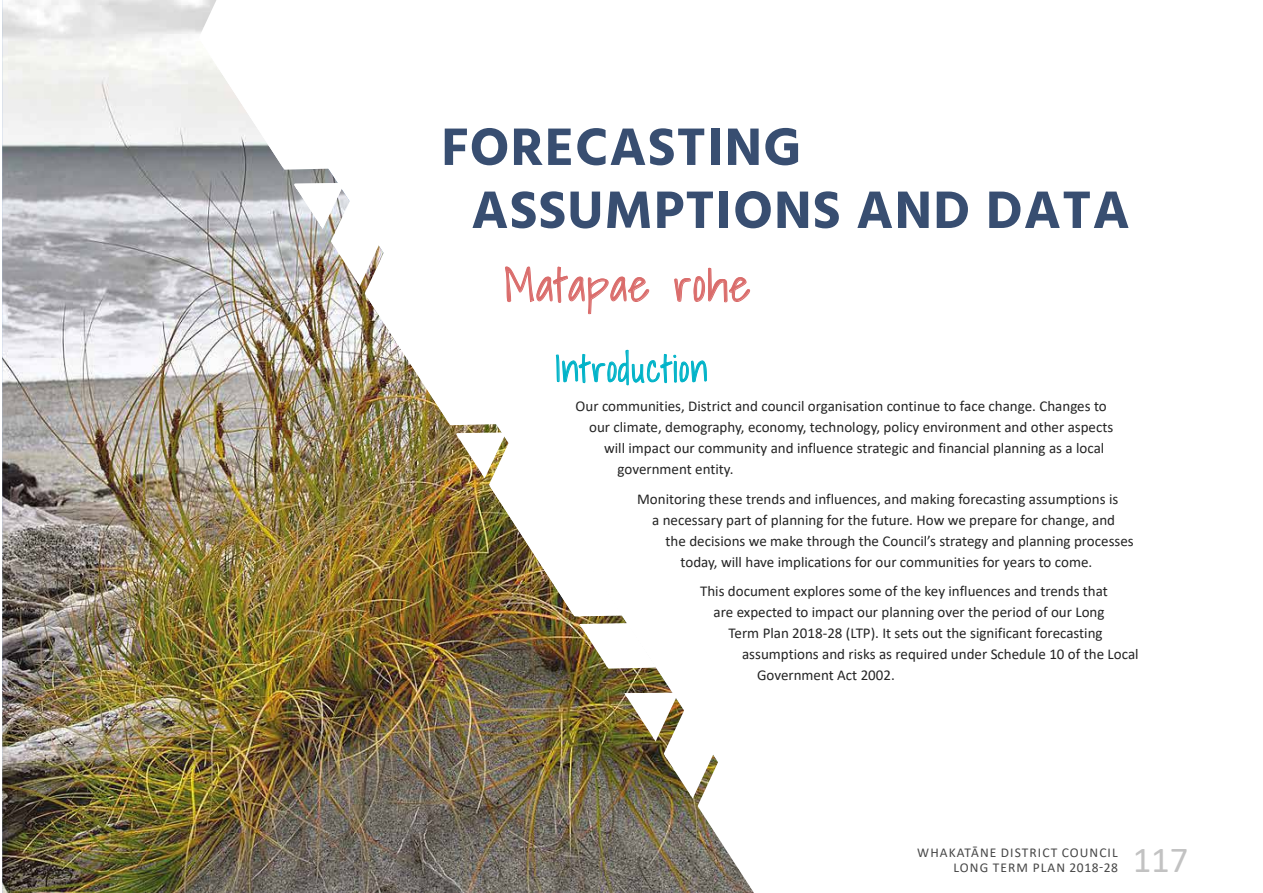
<style>
.page{position:relative;width:1263px;height:893px;background:#fff}
.page>*{position:absolute;margin:0;border:0;box-sizing:border-box;transform-origin:0 0}
.t1{font:700 54px/63px "Hind";letter-spacing:.02em;color:#384e71}
.t2{font:300 45px "Shadows Into";letter-spacing:.04em;color:#da6c6b}
.t3{font:36.75px "Calibri";color:#c2c2c2}
.t4{font:300 36px "Shadows Into";letter-spacing:.04em;color:#00b3c8}
.t5{font:15px "Calibri";color:#242424}
.t6{font:13.5px/14.5px "Calibri";letter-spacing:.08em;color:#464646;text-align:right}
</style>
<div class="page">
<img style="left:2px;top:0;width:749px;height:893px">
<svg style="left:194px;top:0;width:143px;height:172px"></svg>
<svg style="left:174px;top:0;width:8px;height:108px"></svg>
<img style="left:231px;top:180px;width:519px;height:494px">
<img style="left:420px;top:689px;width:334px;height:204px">
<h1 class="t1" style="left:471px;top:115px;width:660px;text-indent:-30px">FORECASTING<br>ASSUMPTIONS AND DATA</h1>
<h2 class="t2" style="left:504px;top:249px;width:248px">Matapae rohe</h2>
<h3 class="t4" style="left:555px;top:340px;width:155px">Introduction</h3>
<p class="t5" style="left:576px;top:396px;width:533px">Our communities, District and council organisation continue to face change. Changes to</p>
<p class="t5" style="left:589px;top:417px;width:526px">our climate, demography, economy, technology, policy environment and other aspects</p>
<p class="t5" style="left:604px;top:438px;width:502px">will impact our community and influence strategic and financial planning as a local</p>
<p class="t5" style="left:618px;top:459px;width:117px">government entity.</p>
<p class="t5" style="left:637px;top:488px;width:483px">Monitoring these trends and influences, and making forecasting assumptions is</p>
<p class="t5" style="left:652px;top:509px;width:465px">a necessary part of planning for the future. How we prepare for change, and</p>
<p class="t5" style="left:666px;top:530px;width:470px">the decisions we make through the Council’s strategy and planning processes</p>
<p class="t5" style="left:681px;top:551px;width:413px">today, will have implications for our communities for years to come.</p>
<p class="t5" style="left:700px;top:581px;width:409px">This document explores some of the key influences and trends that</p>
<p class="t5" style="left:714px;top:602px;width:392px">are expected to impact our planning over the period of our Long</p>
<p class="t5" style="left:729px;top:623px;width:375px">Term Plan 2018-28 (LTP). It sets out the significant forecasting</p>
<p class="t5" style="left:742px;top:644px;width:398px">assumptions and risks as required under Schedule 10 of the Local</p>
<p class="t5" style="left:757px;top:665px;width:139px">Government Act 2002.</p>
<p class="t6" style="left:917px;top:845px;width:202px">WHAKATĀNE DISTRICT COUNCIL<br>LONG TERM PLAN 2018-28</p>
<h3 class="t3" style="left:1133px;top:834px;width:57px">117</h3>
</div>
